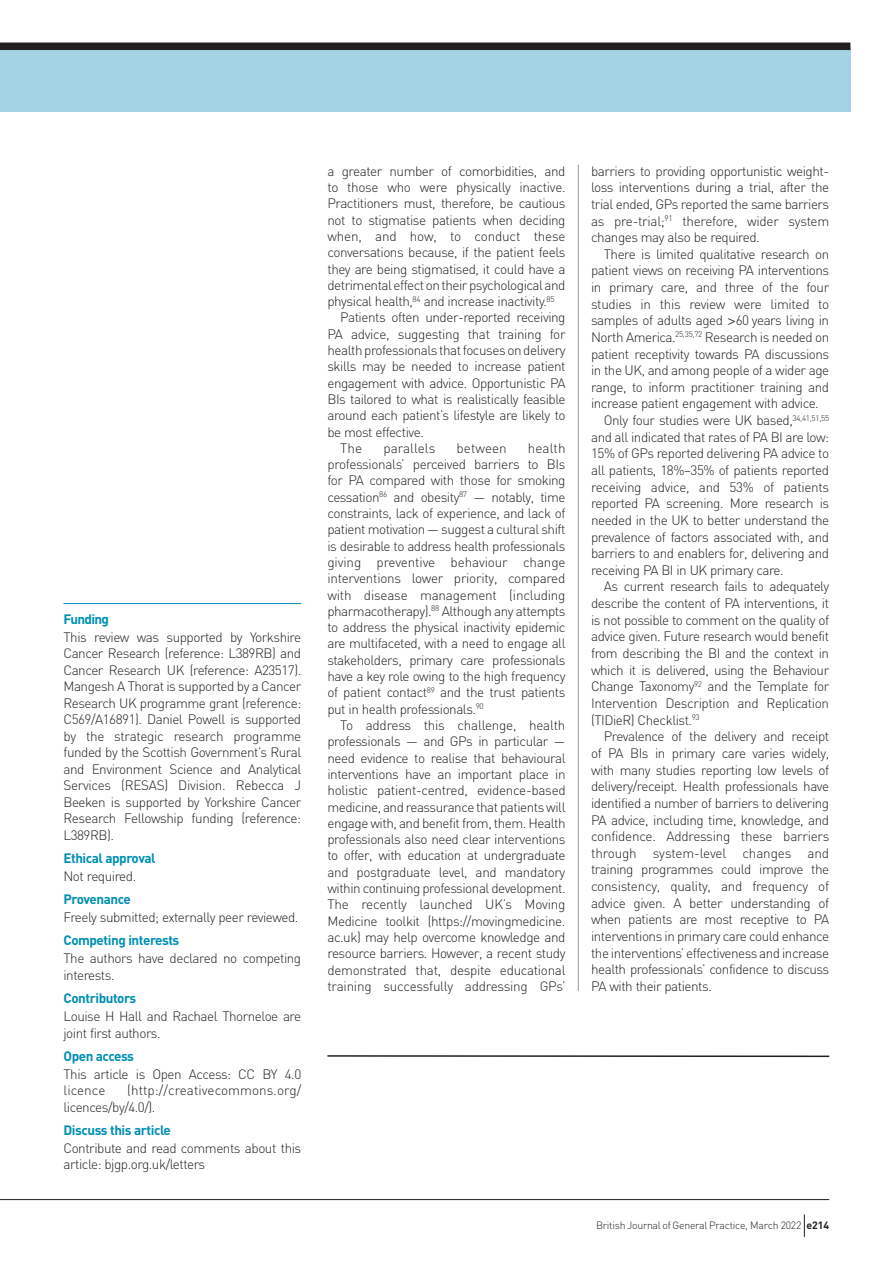
<style>
.page{position:relative;width:893px;height:1263px;background:#fff}
.page>*{position:absolute;margin:0;border:0;box-sizing:border-box;transform-origin:0 0}
.t1{font:300 13.5px/16.4px "DIN";letter-spacing:-.035em;color:#231f20;text-align:justify}
.t2{font:700 13.5px "DIN";letter-spacing:-.035em;color:#008fb3}
.t3{font:300 13.5px/16.5px "DIN";letter-spacing:.005em;color:#231f20}
.t4{font:300 13.5px "DIN";letter-spacing:-.01em;color:#231f20}
.t5{font:300 13.5px "DIN";letter-spacing:-.015em;color:#231f20}
.t6{font:300 13.5px "DIN";color:#231f20}
.t7{font:300 10.5px "DIN";letter-spacing:-.025em;color:#231f20}
.s1{font-family:"Helvetica"}
.s2{font-weight:700}
</style>
<div class="page">
<div style="left:0;top:48px;width:850px;height:64px;background:#a2d2e3"></div>
<div style="left:0;top:43px;width:850px;height:7px;background:#231f20"></div>
<hr style="left:578px;top:165px;width:1px;height:826px;background:#939598">
<hr style="left:63px;top:603px;width:238px;height:1px;background:#008fb3">
<hr style="left:327px;top:1055px;width:502px;height:2px;background:#231f20">
<hr style="left:0;top:1199px;width:829px;height:1px;background:#231f20">
<svg style="left:804px;top:1214px;width:1px;height:23px"></svg>
<p class="t2" style="left:63px;top:610px;width:47px">Funding</p>
<p class="t1" style="left:63px;top:628px;width:239px">This review was supported by Yorkshire Cancer Research (reference: L389RB) and Cancer Research UK (reference: A23517).<br>Mangesh A Thorat is supported by a Cancer Research UK programme grant (reference:<br>C569/A16891). Daniel Powell is supported by the strategic research programme funded by the Scottish Government’s Rural and Environment Science and Analytical Services (RESAS) Division. Rebecca J Beeken is supported by Yorkshire Cancer Research Fellowship funding (reference:<br>L389RB).</p>
<p class="t2" style="left:63px;top:849px;width:94px">Ethical approval</p>
<p class="t1" style="left:63px;top:868px;width:74px">Not required.</p>
<p class="t2" style="left:63px;top:890px;width:69px">Provenance</p>
<p class="t1" style="left:63px;top:909px;width:237px">Freely submitted; externally peer reviewed.</p>
<p class="t2" style="left:63px;top:932px;width:117px">Competing interests</p>
<p class="t1" style="left:63px;top:950px;width:239px">The authors have declared no competing interests.</p>
<p class="t2" style="left:63px;top:989px;width:74px">Contributors</p>
<p class="t1" style="left:63px;top:1008px;width:239px">Louise H Hall and Rachael Thorneloe are joint first authors.</p>
<p class="t2" style="left:63px;top:1047px;width:72px">Open access</p>
<p class="t1" style="left:63px;top:1065px;width:239px">This article is Open Access: CC BY 4.0 licence</p>
<p class="t3" style="left:63px;top:1082px;width:239px;text-indent:64px">(http://creativecommons.org/ licences/by/4.0/).</p>
<p class="t2" style="left:63px;top:1121px;width:109px">Discuss this article</p>
<p class="t1" style="left:63px;top:1140px;width:239px">Contribute and read comments about this article: bjgp.org.uk/letters</p>
<p class="t1" style="left:327px;top:162px;width:240px">a greater number of comorbidities, and</p>
<p class="t1" style="left:327px;top:179px;width:240px">to those who were physically inactive.</p>
<p class="t1" style="left:327px;top:195px;width:240px">Practitioners must, therefore, be cautious</p>
<p class="t1" style="left:327px;top:211px;width:240px">not to stigmatise patients when deciding</p>
<p class="t5" style="left:327px;top:228px;width:240px">when, and how, to conduct these</p>
<p class="t1" style="left:327px;top:244px;width:240px">conversations because, if the patient feels</p>
<p class="t1" style="left:327px;top:260px;width:240px">they are being stigmatised, it could have a</p>
<p class="t1" style="left:327px;top:277px;width:240px">detrimental effect on their psychological and</p>
<p class="t1" style="left:327px;top:293px;width:229px">physical health,<sup>84</sup> and increase inactivity.<sup>85</sup></p>
<p class="t1" style="left:340px;top:309px;width:227px">Patients often under-reported receiving</p>
<p class="t1" style="left:327px;top:325px;width:240px">PA advice, suggesting that training for</p>
<p class="t1" style="left:327px;top:342px;width:240px">health professionals that focuses on delivery</p>
<p class="t1" style="left:327px;top:358px;width:240px">skills may be needed to increase patient</p>
<p class="t1" style="left:327px;top:374px;width:240px">engagement with advice. Opportunistic PA</p>
<p class="t1" style="left:327px;top:391px;width:240px">BIs tailored to what is realistically feasible</p>
<p class="t1" style="left:327px;top:407px;width:240px">around each patient’s lifestyle are likely to</p>
<p class="t1" style="left:327px;top:423px;width:98px">be most effective.</p>
<p class="t1" style="left:340px;top:440px;width:23px">The</p>
<p class="t6" style="left:383px;top:440px;width:54px">parallels</p>
<p class="t6" style="left:457px;top:440px;width:52px">between</p>
<p class="t1" style="left:327px;top:440px;width:240px;text-indent:201px">health professionals’ perceived barriers to BIs for PA compared with those for smoking cessation<sup>86</sup> and obesity<sup>87</sup> — notably, time constraints, lack of experience, and lack of patient motivation — suggest a cultural shift is desirable to address health professionals giving preventive behaviour change interventions lower priority, compared with disease management (including pharmacotherapy).<sup>88</sup> Although any attempts to address the physical inactivity epidemic are multifaceted, with a need to engage all stakeholders, primary care professionals have a key role owing to the high frequency of patient contact<sup>89</sup> and the trust patients put in health professionals.<sup>90</sup></p>
<p class="t1" style="left:327px;top:717px;width:240px;text-indent:13px">To address this challenge, health professionals — and GPs in particular — need evidence to realise that behavioural interventions have an important place in holistic patient-centred, evidence-based medicine, and reassurance that patients will engage with, and benefit from, them. Health professionals also need clear interventions to offer, with education at undergraduate and postgraduate level, and mandatory within continuing professional development.<br>The recently launched UK’s Moving Medicine toolkit (https://movingmedicine. ac.uk) may help overcome knowledge and resource barriers. However, a recent study demonstrated that, despite educational training successfully addressing GPs’</p>
<p class="t1" style="left:591px;top:162px;width:240px">barriers to providing opportunistic weight&shy;loss interventions during a trial, after the trial ended, GPs reported the same barriers as pre-trial;<sup>91</sup> therefore, wider system changes may also be required.</p>
<p class="t1" style="left:604px;top:246px;width:227px">There is limited qualitative research on</p>
<p class="t1" style="left:591px;top:262px;width:240px">patient views on receiving PA interventions</p>
<p class="t1" style="left:591px;top:279px;width:240px">in primary care, and three of the four</p>
<p class="t1" style="left:591px;top:295px;width:240px">studies in this review were limited to</p>
<p class="t1" style="left:591px;top:312px;width:240px">samples of adults aged <span class="s1">&gt;</span>60 years living in</p>
<p class="t1" style="left:591px;top:329px;width:240px">North America.<sup>25,35,72</sup> Research is needed on</p>
<p class="t1" style="left:591px;top:345px;width:240px">patient receptivity towards PA discussions</p>
<p class="t1" style="left:591px;top:362px;width:240px">in the UK, and among people of a wider age</p>
<p class="t1" style="left:591px;top:379px;width:240px">range, to inform practitioner training and</p>
<p class="t1" style="left:591px;top:395px;width:229px">increase patient engagement with advice.</p>
<p class="t1" style="left:604px;top:412px;width:227px">Only four studies were UK based,<sup>34,41,51,55</sup></p>
<p class="t1" style="left:591px;top:429px;width:240px">and all indicated that rates of PA BI are low:</p>
<p class="t1" style="left:591px;top:445px;width:240px">15% of GPs reported delivering PA advice to</p>
<p class="t1" style="left:591px;top:462px;width:240px">all patients, 18%–35% of patients reported</p>
<p class="t1" style="left:591px;top:478px;width:240px">receiving advice, and 53% of patients</p>
<p class="t1" style="left:591px;top:495px;width:240px">reported PA screening. More research is</p>
<p class="t1" style="left:591px;top:512px;width:240px">needed in the UK to better understand the</p>
<p class="t1" style="left:591px;top:528px;width:240px">prevalence of factors associated with, and</p>
<p class="t1" style="left:591px;top:545px;width:240px">barriers to and enablers for, delivering and</p>
<p class="t1" style="left:591px;top:562px;width:194px">receiving PA BI in UK primary care.</p>
<p class="t1" style="left:604px;top:578px;width:227px">As current research fails to adequately</p>
<p class="t1" style="left:591px;top:595px;width:240px">describe the content of PA interventions, it</p>
<p class="t1" style="left:591px;top:611px;width:240px">is not possible to comment on the quality of</p>
<p class="t1" style="left:591px;top:628px;width:240px">advice given. Future research would benefit</p>
<p class="t1" style="left:591px;top:645px;width:240px">from describing the BI and the context in</p>
<p class="t1" style="left:591px;top:661px;width:240px">which it is delivered, using the Behaviour</p>
<p class="t1" style="left:591px;top:678px;width:240px">Change Taxonomy<sup>92</sup> and the Template for</p>
<p class="t1" style="left:591px;top:695px;width:239px">Intervention Description and Replication</p>
<p class="t1" style="left:591px;top:711px;width:110px">(TIDieR) Checklist.<sup>93</sup></p>
<p class="t1" style="left:604px;top:728px;width:227px">Prevalence of the delivery and receipt</p>
<p class="t1" style="left:591px;top:745px;width:240px">of PA BIs in primary care varies widely,</p>
<p class="t1" style="left:591px;top:761px;width:240px">with many studies reporting low levels of</p>
<p class="t1" style="left:591px;top:778px;width:240px">delivery/receipt. Health professionals have</p>
<p class="t1" style="left:591px;top:795px;width:240px">identified a number of barriers to delivering</p>
<p class="t1" style="left:591px;top:811px;width:240px">PA advice, including time, knowledge, and</p>
<p class="t1" style="left:591px;top:828px;width:240px">confidence. Addressing these barriers</p>
<p class="t4" style="left:591px;top:845px;width:240px">through system-level changes and</p>
<p class="t1" style="left:591px;top:861px;width:240px">training programmes could improve the</p>
<p class="t1" style="left:591px;top:878px;width:240px">consistency, quality, and frequency of</p>
<p class="t1" style="left:591px;top:894px;width:240px">advice given. A better understanding of</p>
<p class="t1" style="left:591px;top:911px;width:240px">when patients are most receptive to PA</p>
<p class="t1" style="left:591px;top:928px;width:240px">interventions in primary care could enhance</p>
<p class="t1" style="left:591px;top:944px;width:240px">the interventions’ effectiveness and increase</p>
<p class="t1" style="left:591px;top:961px;width:240px">health professionals’ confidence to discuss</p>
<p class="t1" style="left:591px;top:978px;width:122px">PA with their patients.</p>
<p class="t7" style="left:596px;top:1219px;width:235px">British Journal of General Practice, March 2022 <span class="s2">e214</span></p>
</div>
